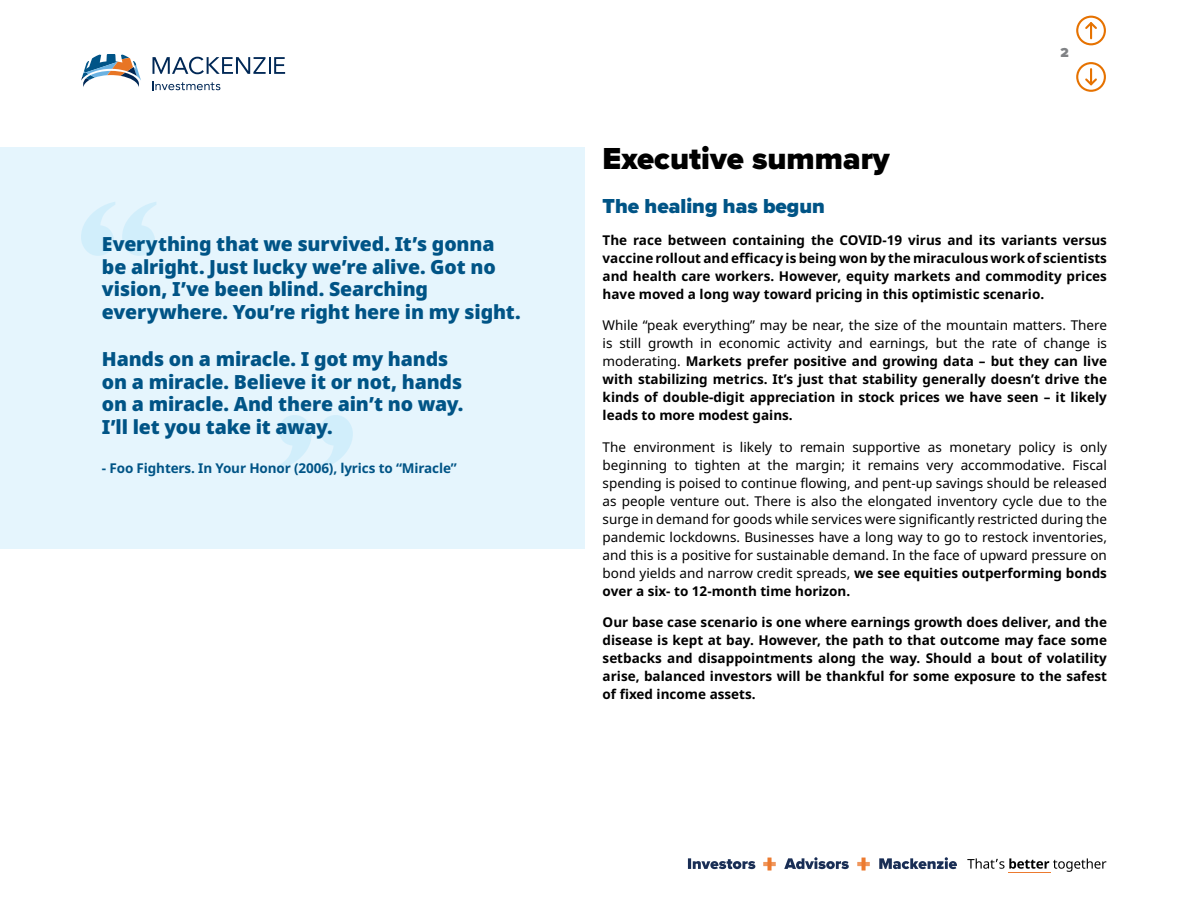
<style>
.page{position:relative;width:1188px;height:918px;background:#fff}
.page>*{position:absolute;margin:0;border:0;box-sizing:border-box;transform-origin:0 0}
.t1{font:900 31.5px "Proxima Nova";color:#000}
.H3_span{font:900 21px "Proxima Nova";color:#005486}
.quote_-_blue{font:900 19.5px/22.5px "Noto Sans";letter-spacing:-.01em;color:#005486}
.body_copy{font:700 13.5px/18px "Noto Sans";color:#000;text-align:justify}
.body_copy-2{font:13.5px/18px "Noto Sans";color:#000;text-align:justify}
.quote_-_blue-2{font:700 13.5px "Noto Sans";letter-spacing:-.01em;color:#005486}
.t2{font:900 13.5px "Proxima Nova";color:#808285}
.s1{font-weight:400}
.s2{font-weight:700}
</style>
<div class="page">
<div style="left:1px;top:147px;width:584px;height:401px;background:#e5f5fd"></div>
<svg style="left:81px;top:202px;width:75px;height:54px"></svg>
<svg style="left:277px;top:415px;width:76px;height:54px"></svg>
<svg style="left:81px;top:54px;width:60px;height:33px"></svg>
<svg style="left:153px;top:57px;width:132px;height:17px"></svg>
<svg style="left:153px;top:81px;width:67px;height:9px"></svg>
<div style="left:1076px;top:16px;width:30px;height:29px;border:2px solid #e67200;border-radius:50%"></div>
<svg style="left:1083px;top:20px;width:16px;height:18px"></svg>
<div style="left:1076px;top:62px;width:30px;height:30px;border:2px solid #e67200;border-radius:50%"></div>
<svg style="left:1085px;top:69px;width:12px;height:17px"></svg>
<svg style="left:688px;top:858px;width:67px;height:11px"></svg>
<hr style="left:1008px;top:872px;width:43px;height:1px;background:#ec7a2f">
<svg style="left:763px;top:858px;width:13px;height:13px"></svg>
<svg style="left:857px;top:858px;width:13px;height:13px"></svg>
<svg style="left:967px;top:858px;width:139px;height:14px"></svg>
<svg style="left:879px;top:857px;width:78px;height:12px"></svg>
<svg style="left:784px;top:857px;width:65px;height:12px"></svg>
<p class="quote_-_blue" style="left:102px;top:233px;width:420px">Everything that we survived. It’s gonna be alright. Just lucky we’re alive. Got no vision, I’ve been blind. Searching everywhere. You’re right here in my sight.</p>
<p class="quote_-_blue" style="left:102px;top:348px;width:363px">Hands on a miracle. I got my hands on a miracle. Believe it or not, hands on a miracle. And there ain’t no way.<br>I’ll let you take it away.</p>
<p class="quote_-_blue-2" style="left:102px;top:459px;width:356px">- Foo Fighters. In Your Honor (2006), lyrics to “Miracle”</p>
<p class="t2" style="left:1060px;top:42px;width:10px">2</p>
<h2 class="t1" style="left:603px;top:135px;width:289px">Executive summary</h2>
<h3 class="H3_span" style="left:603px;top:191px;width:224px">The healing has begun</h3>
<p class="body_copy" style="left:603px;top:231px;width:506px">The race between containing the COVID-19 virus and its variants versus vaccine rollout and efficacy is being won by the miraculous work of scientists and health care workers. However, equity markets and commodity prices have moved a long way toward pricing in this optimistic scenario.</p>
<p class="body_copy" style="left:603px;top:317px;width:506px"><span class="s1">While “peak everything” may be near, the size of the mountain matters. There is still growth in economic activity and earnings, but the rate of change is moderating.</span> Markets prefer positive and growing data – but they can live with stabilizing metrics. It’s just that stability generally doesn’t drive the kinds of double-digit appreciation in stock prices we have seen – it likely leads to more modest gains.</p>
<p class="body_copy-2" style="left:603px;top:438px;width:506px">The environment is likely to remain supportive as monetary policy is only beginning to tighten at the margin; it remains very accommodative. Fiscal spending is poised to continue flowing, and pent-up savings should be released as people venture out. There is also the elongated inventory cycle due to the surge in demand for goods while services were significantly restricted during the pandemic lockdowns. Businesses have a long way to go to restock inventories, and this is a positive for sustainable demand. In the face of upward pressure on bond yields and narrow credit spreads, <span class="s2">we see equities outperforming bonds over a six- to 12-month time horizon.</span></p>
<p class="body_copy" style="left:603px;top:614px;width:506px">Our base case scenario is one where earnings growth does deliver, and the disease is kept at bay. However, the path to that outcome may face some setbacks and disappointments along the way. Should a bout of volatility arise, balanced investors will be thankful for some exposure to the safest of fixed income assets.</p>
</div>
